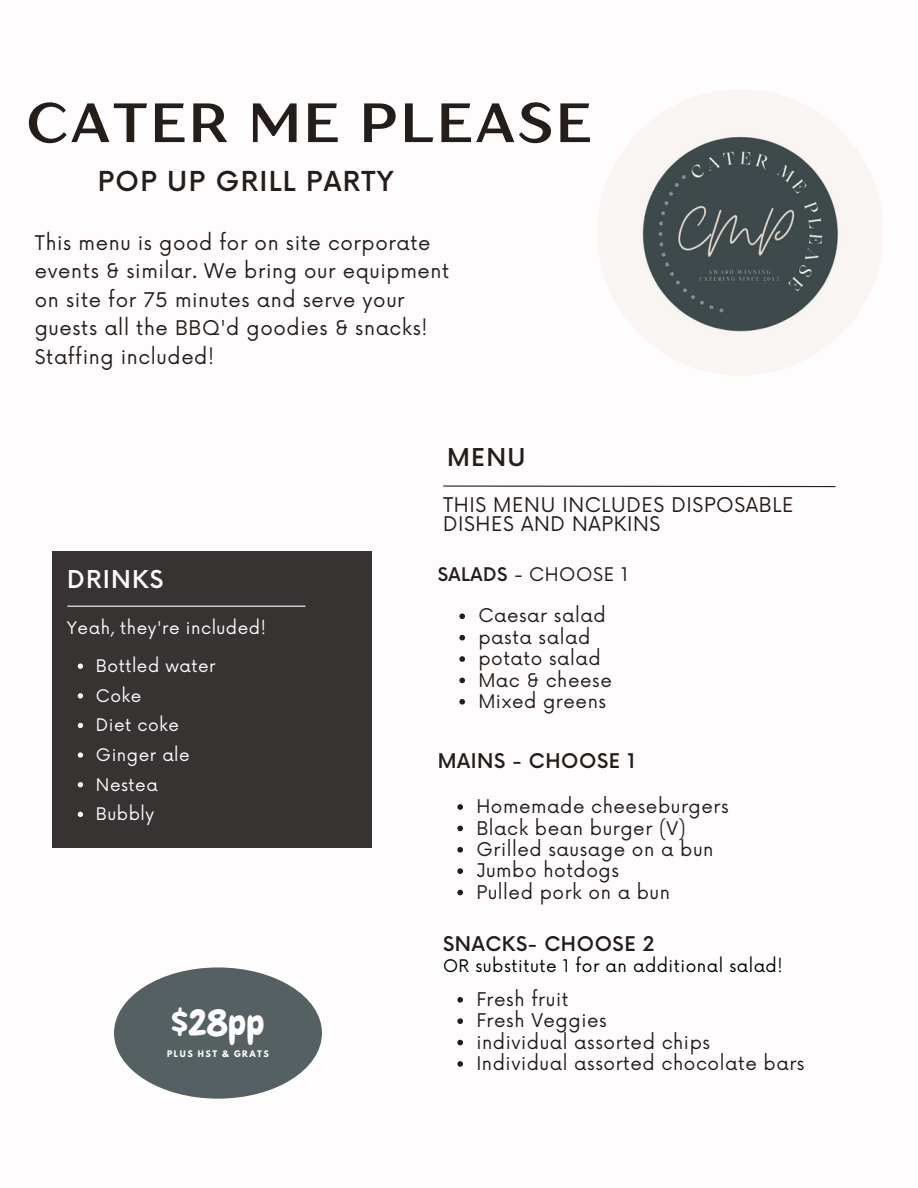
<style>
.page{position:relative;width:918px;height:1188px;background:#fff}
.page>*{position:absolute;margin:0;border:0;box-sizing:border-box;transform-origin:0 0}
.t1{font:700 55.2px "TT Drugs";letter-spacing:.06em;color:#241d19}
.t2{font:36.15px "Chewy";color:#fefcfd}
.t3{font:500 26.85px "Now";letter-spacing:.05em;color:#241d19}
.t4{font:500 24px "Now";letter-spacing:.05em;color:#fefcfd}
.t5{font:500 24px "Now";color:#241d19}
.t6{font:19.8px/28.5px "Now";letter-spacing:.03em;color:#241d19}
.t7{font:500 19.8px "Now";letter-spacing:.03em;color:#241d19}
.t8{font:18.45px/21.3px "Now";letter-spacing:.03em;color:#241d19}
.t9{font:18.3px "Now";letter-spacing:.03em;color:#241d19}
.t10{font:16.95px/29.7px "Now";letter-spacing:.03em;color:#fefcfd}
.t11{font:16.95px "Now";letter-spacing:.03em;color:#000}
.t12{font:700 8.1px "League Spartan";letter-spacing:.18em;color:#fefcfd}
.s1{font-weight:500}
</style>
<div class="page">
<div style="left:52px;top:551px;width:319px;height:297px;background:#373332"></div>
<svg style="left:443px;top:485px;width:393px;height:3px"></svg>
<hr style="left:68px;top:606px;width:237px;height:1px;background:#fefcfd">
<img style="left:597px;top:89px;width:286px;height:287px;border-radius:50%">
<div style="left:114px;top:967px;width:208px;height:132px;background:#546062;border-radius:50%"></div>
<svg style="left:78px;top:664px;width:5px;height:5px"></svg>
<svg style="left:78px;top:693px;width:5px;height:5px"></svg>
<svg style="left:78px;top:723px;width:5px;height:5px"></svg>
<svg style="left:78px;top:752px;width:5px;height:6px"></svg>
<svg style="left:78px;top:782px;width:5px;height:5px"></svg>
<svg style="left:78px;top:812px;width:5px;height:5px"></svg>
<svg style="left:459px;top:613px;width:6px;height:6px"></svg>
<svg style="left:459px;top:635px;width:6px;height:5px"></svg>
<svg style="left:459px;top:656px;width:6px;height:6px"></svg>
<svg style="left:459px;top:678px;width:6px;height:5px"></svg>
<svg style="left:459px;top:699px;width:6px;height:6px"></svg>
<svg style="left:457px;top:804px;width:6px;height:6px"></svg>
<svg style="left:457px;top:826px;width:6px;height:5px"></svg>
<svg style="left:457px;top:847px;width:6px;height:6px"></svg>
<svg style="left:457px;top:868px;width:6px;height:6px"></svg>
<svg style="left:457px;top:890px;width:6px;height:5px"></svg>
<svg style="left:457px;top:997px;width:6px;height:6px"></svg>
<svg style="left:457px;top:1018px;width:6px;height:6px"></svg>
<svg style="left:457px;top:1040px;width:6px;height:5px"></svg>
<svg style="left:457px;top:1061px;width:6px;height:6px"></svg>
<h1 class="t1" style="left:27px;top:89px;width:566px">CATER ME PLEASE</h1>
<h3 class="t3" style="left:98px;top:167px;width:297px">POP UP GRILL PARTY</h3>
<p class="t6" style="left:35px;top:229px;width:416px">This menu is good for on site corporate events &amp; similar. We bring our equipment on site for 75 minutes and serve your guests all the BBQ'd goodies &amp; snacks!<br>Staffing included!</p>
<h3 class="t4" style="left:67px;top:566px;width:98px">DRINKS</h3>
<p class="t10" style="left:67px;top:614px;width:201px">Yeah, they're included!</p>
<p class="t10" style="left:96px;top:652px;width:121px">Bottled water<br>Coke<br>Diet coke<br>Ginger ale<br>Nestea<br>Bubbly</p>
<h2 class="t2" style="left:171px;top:999px;width:95px">$28pp</h2>
<p class="t12" style="left:167px;top:1049px;width:103px">PLUS HST &amp; GRATS</p>
<h3 class="t5" style="left:447px;top:444px;width:80px">MENU</h3>
<p class="t6" style="left:443px;top:496px;width:352px;line-height:19px">THIS MENU INCLUDES DISPOSABLE<br>DISHES AND NAPKINS</p>
<p class="t9" style="left:438px;top:564px;width:192px"><span class="s1">SALADS</span> - CHOOSE 1</p>
<p class="t8" style="left:478px;top:606px;width:135px">Caesar salad pasta salad potato salad<br>Mac &amp; cheese<br>Mixed greens</p>
<p class="t7" style="left:438px;top:750px;width:199px">MAINS - CHOOSE 1</p>
<p class="t8" style="left:476px;top:797px;width:254px">Homemade cheeseburgers<br>Black bean burger (V)<br>Grilled sausage on a bun<br>Jumbo hotdogs<br>Pulled pork on a bun</p>
<p class="t7" style="left:443px;top:933px;width:213px">SNACKS- CHOOSE 2</p>
<p class="t8" style="left:476px;top:990px;width:330px">Fresh fruit<br>Fresh Veggies<br>individual assorted chips<br>Individual assorted chocolate bars</p>
<p class="t11" style="left:443px;top:956px;width:341px">OR substitute 1 for an additional salad!</p>
</div>
